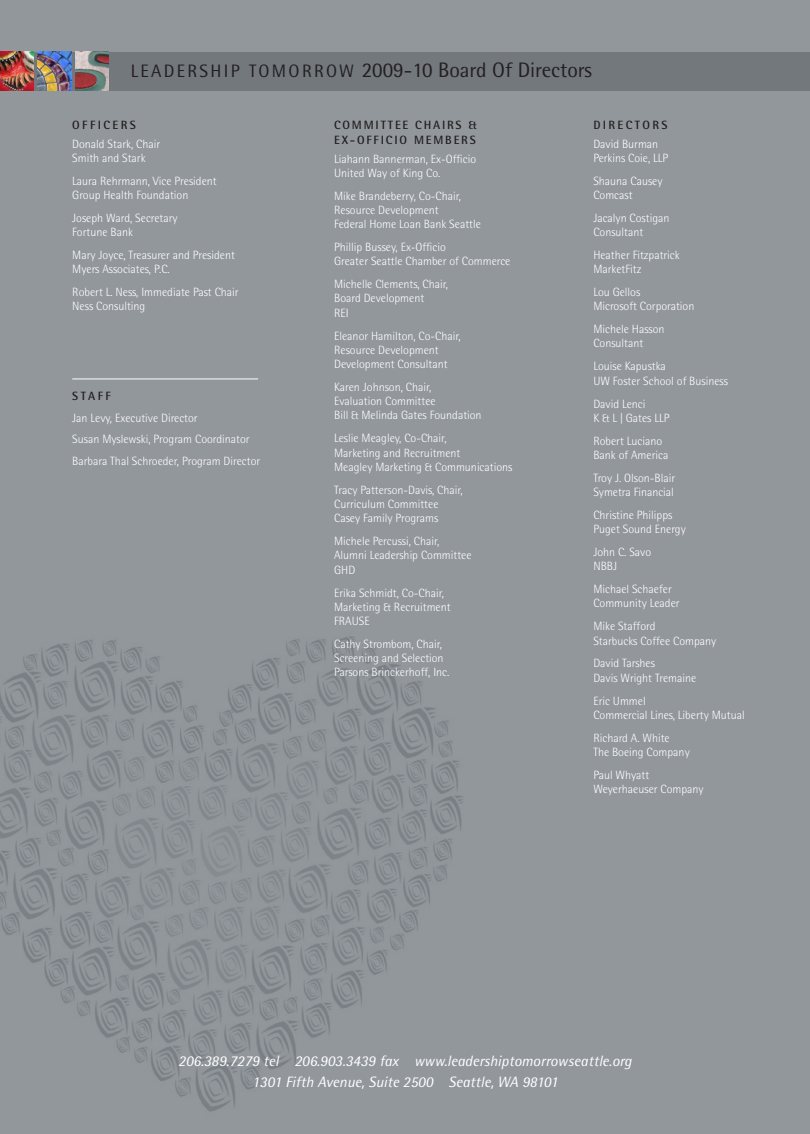
<style>
.page{position:relative;width:810px;height:1134px;background:#92979c}
.page>*{position:absolute;margin:0;border:0;box-sizing:border-box;transform-origin:0 0}
.t1{font:21px "Rotis Semi Sans";color:#231f20}
.t2{font:italic 15px/21px "Rotis Semi Sans";color:#fff;text-align:center}
.t3{font:300 12px/14.2px "Rotis Semi Sans";color:#fff}
.t4{font:700 12px/15px "Rotis Semi Sans";letter-spacing:.15em;color:#231f20}
.t5{font:700 12px "Rotis Semi Sans";letter-spacing:.2em;color:#231f20}
.s1{font-size:18px}
</style>
<div class="page">
<hr style="left:72px;top:379px;width:186px;height:1px;background:#fff">
<div style="left:0;top:52px;width:810px;height:38px;background:#73787c"></div>
<img style="left:38px;top:52px;width:33px;height:38px">
<img style="left:76px;top:52px;width:33px;height:38px">
<img style="left:0;top:52px;width:33px;height:38px">
<img style="left:0;top:636px;width:463px;height:476px">
<p class="t1" style="left:131px;top:58px;width:463px"><span class="s1">LEADERSHIP TOMORROW</span> 2009-10 Board Of Directors</p>
<p class="t5" style="left:72px;top:118px;width:65px">OFFICERS</p>
<p class="t3" style="left:72px;top:136px;width:89px">Donald Stark, Chair<br>Smith and Stark</p>
<p class="t3" style="left:72px;top:173px;width:146px">Laura Rehrmann, Vice President<br>Group Health Foundation</p>
<p class="t3" style="left:72px;top:211px;width:107px">Joseph Ward, Secretary<br>Fortune Bank</p>
<p class="t3" style="left:72px;top:248px;width:164px">Mary Joyce, Treasurer and President<br>Myers Associates, P.C.</p>
<p class="t3" style="left:72px;top:285px;width:168px">Robert L. Ness, Immediate Past Chair<br>Ness Consulting</p>
<p class="t4" style="left:72px;top:388px;width:40px">STAFF</p>
<p class="t3" style="left:72px;top:411px;width:127px">Jan Levy, Executive Director</p>
<p class="t3" style="left:72px;top:432px;width:179px">Susan Myslewski, Program Coordinator</p>
<p class="t3" style="left:72px;top:454px;width:189px">Barbara Thal Schroeder, Program Director</p>
<p class="t4" style="left:334px;top:117px;width:144px">COMMITTEE CHAIRS &amp;<br>EX-OFFICIO MEMBERS</p>
<p class="t3" style="left:334px;top:151px;width:144px">Liahann Bannerman, Ex-Officio<br>United Way of King Co.</p>
<p class="t3" style="left:334px;top:188px;width:148px">Mike Brandeberry, Co-Chair,<br>Resource Development<br>Federal Home Loan Bank Seattle</p>
<p class="t3" style="left:334px;top:240px;width:178px">Phillip Bussey, Ex-Officio<br>Greater Seattle Chamber of Commerce</p>
<p class="t3" style="left:334px;top:277px;width:115px">Michelle Clements, Chair,<br>Board Development<br>REI</p>
<p class="t3" style="left:334px;top:328px;width:128px">Eleanor Hamilton, Co-Chair,<br>Resource Development<br>Development Consultant</p>
<p class="t3" style="left:334px;top:380px;width:149px">Karen Johnson, Chair,<br>Evaluation Committee<br>Bill &amp; Melinda Gates Foundation</p>
<p class="t3" style="left:334px;top:431px;width:180px">Leslie Meagley, Co-Chair,<br>Marketing and Recruitment<br>Meagley Marketing &amp; Communications</p>
<p class="t3" style="left:334px;top:483px;width:130px">Tracy Patterson-Davis, Chair,<br>Curriculum Committee<br>Casey Family Programs</p>
<p class="t3" style="left:334px;top:534px;width:139px">Michele Percussi, Chair,<br>Alumni Leadership Committee<br>GHD</p>
<p class="t3" style="left:334px;top:585px;width:118px">Erika Schmidt, Co-Chair,<br>Marketing &amp; Recruitment<br>FRAUSE</p>
<p class="t3" style="left:334px;top:637px;width:117px">Cathy Strombom, Chair,<br>Screening and Selection<br>Parsons Brinckerhoff, Inc.</p>
<p class="t5" style="left:593px;top:118px;width:76px">DIRECTORS</p>
<p class="t3" style="left:593px;top:136px;width:77px">David Burman<br>Perkins Coie, LLP</p>
<p class="t3" style="left:593px;top:173px;width:71px">Shauna Causey<br>Comcast</p>
<p class="t3" style="left:593px;top:211px;width:78px">Jacalyn Costigan<br>Consultant</p>
<p class="t3" style="left:593px;top:248px;width:88px">Heather Fitzpatrick<br>MarketFitz</p>
<p class="t3" style="left:593px;top:285px;width:103px">Lou Gellos<br>Microsoft Corporation</p>
<p class="t3" style="left:593px;top:322px;width:73px">Michele Hasson<br>Consultant</p>
<p class="t3" style="left:593px;top:359px;width:136px">Louise Kapustka<br>UW Foster School of Business</p>
<p class="t3" style="left:593px;top:396px;width:78px">David Lenci<br>K &amp; L | Gates LLP</p>
<p class="t3" style="left:593px;top:433px;width:77px">Robert Luciano<br>Bank of America</p>
<p class="t3" style="left:593px;top:471px;width:83px">Troy J. Olson-Blair<br>Symetra Financial</p>
<p class="t3" style="left:593px;top:508px;width:94px">Christine Philipps<br>Puget Sound Energy</p>
<p class="t3" style="left:593px;top:545px;width:59px">John C. Savo<br>NBBJ</p>
<p class="t3" style="left:593px;top:582px;width:88px">Michael Schaefer<br>Community Leader</p>
<p class="t3" style="left:593px;top:619px;width:124px">Mike Stafford<br>Starbucks Coffee Company</p>
<p class="t3" style="left:593px;top:656px;width:104px">David Tarshes<br>Davis Wright Tremaine</p>
<p class="t3" style="left:593px;top:693px;width:153px">Eric Ummel<br>Commercial Lines, Liberty Mutual</p>
<p class="t3" style="left:593px;top:731px;width:98px">Richard A. White<br>The Boeing Company</p>
<p class="t3" style="left:593px;top:768px;width:112px">Paul Whyatt<br>Weyerhaeuser Company</p>
<p class="t2" style="left:178px;top:1050px;width:455px">206.389.7279 tel 206.903.3439 fax www.leadershiptomorrowseattle.org<br>1301 Fifth Avenue, Suite 2500 Seattle, WA 98101</p>
</div>
